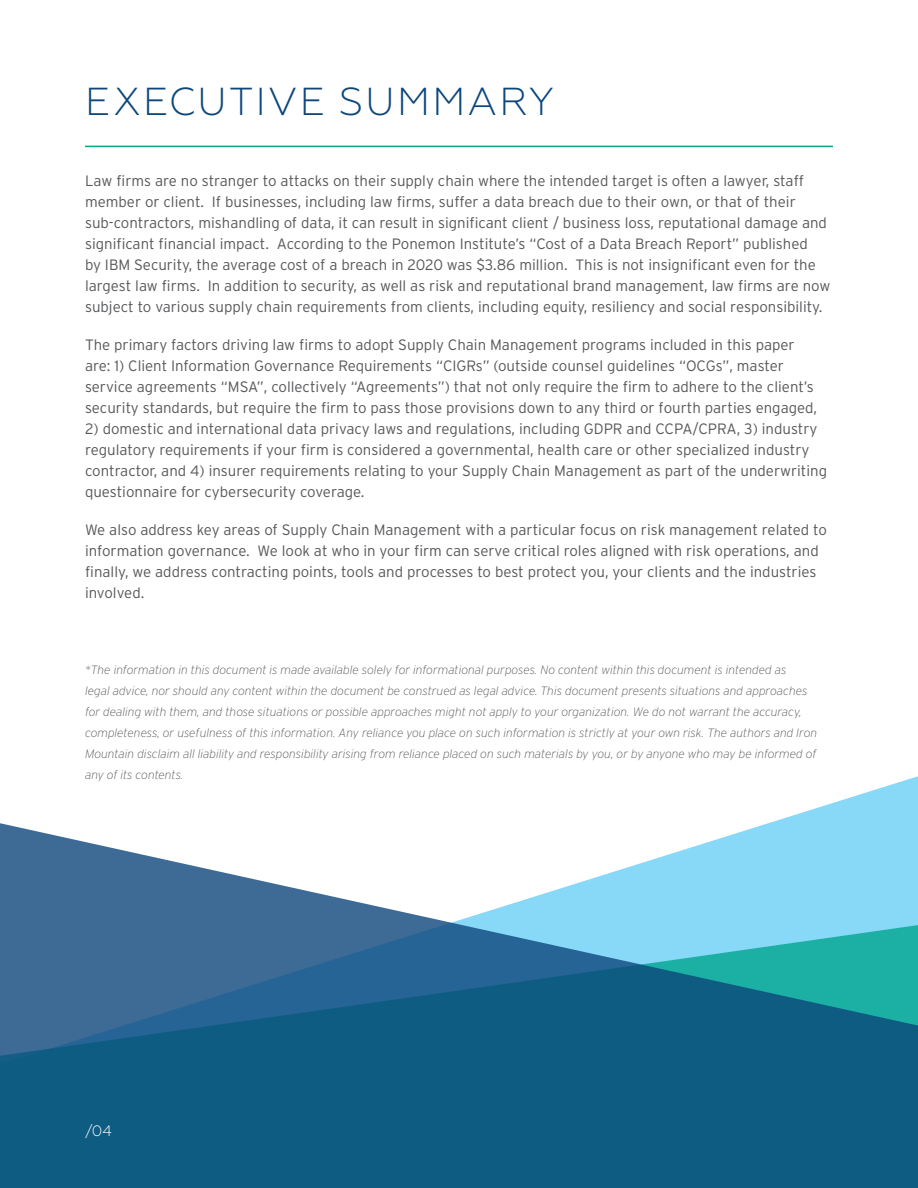
<style>
.page{position:relative;width:918px;height:1188px;background:#fff}
.page>*{position:absolute;margin:0;border:0;box-sizing:border-box;transform-origin:0 0}
.HEADLINE{font:300 39px "Geometria";letter-spacing:.06em;color:#0d477c}
.Body_Copy{font:300 15px/21px "Interstate";color:#57585a}
.t1{font:300 15px "Geometria";color:#fff}
.Body_Copy-2{font:italic 200 12px/21px "Interstate";color:#57585a}
</style>
<div class="page">
<hr style="left:85px;top:146px;width:748px;height:1px;background:#00a78e">
<svg style="left:779px;top:776px;width:139px;height:44px"></svg>
<svg style="left:0;top:820px;width:918px;height:368px;background:#4485a5"></svg>
<svg style="left:890px;top:910px;width:28px;height:278px;background:#1a8095"></svg>
<p class="HEADLINE" style="left:85px;top:79px;width:471px">EXECUTIVE SUMMARY</p>
<p class="Body_Copy" style="left:85px;top:170px;width:747px">Law firms are no stranger to attacks on their supply chain where the intended target is often a lawyer, staff member or client. If businesses, including law firms, suffer a data breach due to their own, or that of their sub-contractors, mishandling of data, it can result in significant client / business loss, reputational damage and significant financial impact. According to the Ponemon Institute’s “Cost of a Data Breach Report” published<br>by IBM Security, the average cost of a breach in 2020 was $3.86 million. This is not insignificant even for the largest law firms. In addition to security, as well as risk and reputational brand management, law firms are now subject to various supply chain requirements from clients, including equity, resiliency and social responsibility.</p>
<p class="Body_Copy" style="left:85px;top:334px;width:734px">The primary factors driving law firms to adopt Supply Chain Management programs included in this paper are: 1) Client Information Governance Requirements “CIGRs” (outside counsel guidelines “OCGs”, master service agreements “MSA”, collectively “Agreements”) that not only require the firm to adhere to the client’s security standards, but require the firm to pass those provisions down to any third or fourth parties engaged,</p>
<p class="Body_Copy" style="left:85px;top:418px;width:744px">2) domestic and international data privacy laws and regulations, including GDPR and CCPA/CPRA, 3) industry regulatory requirements if your firm is considered a governmental, health care or other specialized industry contractor, and 4) insurer requirements relating to your Supply Chain Management as part of the underwriting questionnaire for cybersecurity coverage.</p>
<p class="Body_Copy" style="left:85px;top:519px;width:743px">We also address key areas of Supply Chain Management with a particular focus on risk management related to information governance. We look at who in your firm can serve critical roles aligned with risk operations, and finally, we address contracting points, tools and processes to best protect you, your clients and the industries involved.</p>
<p class="Body_Copy-2" style="left:85px;top:659px;width:734px">*The information in this document is made available solely for informational purposes. No content within this document is intended as<br>legal advice, nor should any content within the document be construed as legal advice. This document presents situations and approaches for dealing with them, and those situations or possible approaches might not apply to your organization. We do not warrant the accuracy, completeness, or usefulness of this information. Any reliance you place on such information is strictly at your own risk. The authors and Iron Mountain disclaim all liability and responsibility arising from reliance placed on such materials by you, or by anyone who may be informed of any of its contents.</p>
<p class="t1" style="left:85px;top:1122px;width:28px">/04</p>
</div>
